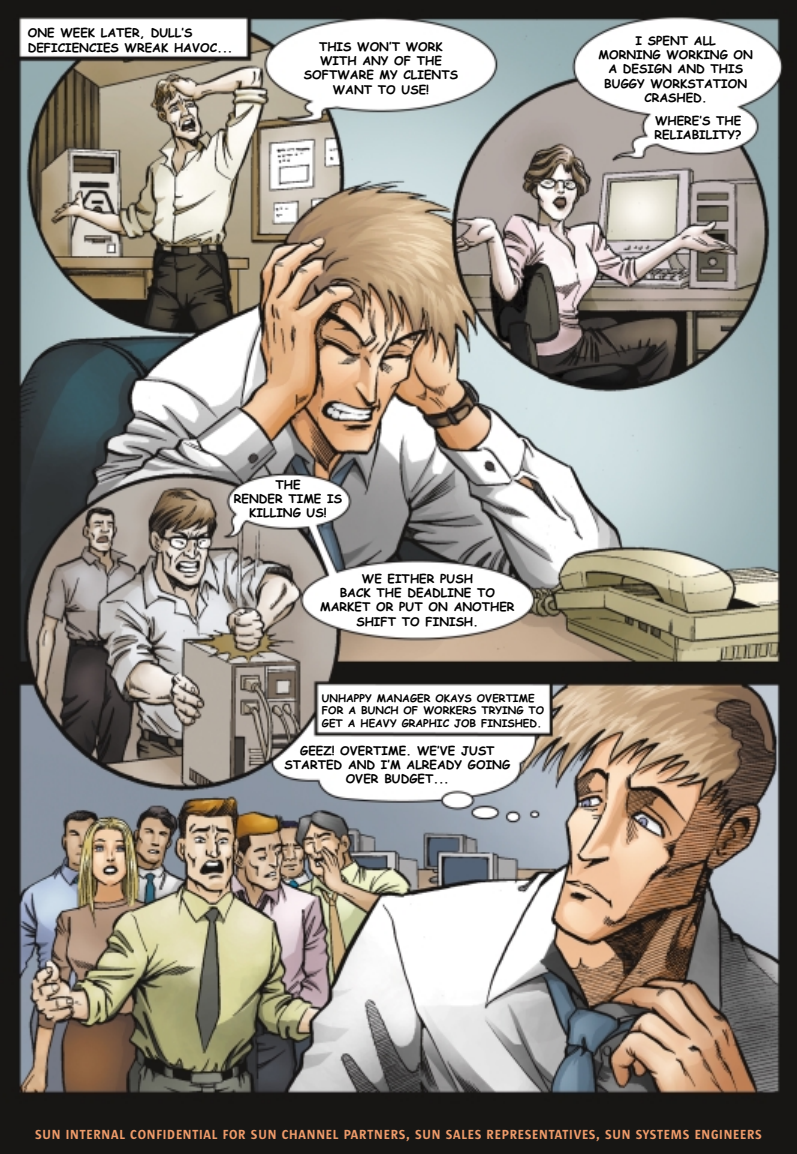
<style>
.page{position:relative;width:797px;height:1154px;background:#fff}
.page>*{position:absolute;margin:0;border:0;box-sizing:border-box;transform-origin:0 0}
.t1{font:600 13.5px "Sun Sans";letter-spacing:.06em;color:#ee9b6a}
.t2{font:700 12px/14.2px "Comic Sans MS";color:#000;text-align:center}
.t3{font:700 10.5px/12.8px "Comic Sans MS";color:#000}
</style>
<div class="page">
<img style="left:0;top:0;width:796px;height:1153px">
<p class="t2" style="left:28px;top:27px;width:206px;text-align:left">ONE WEEK LATER, DULL’S<br>DEFICIENCIES WREAK HAVOC...</p>
<p class="t2" style="left:304px;top:41px;width:156px">THIS WON’T WORK<br>WITH ANY OF THE<br>SOFTWARE MY CLIENTS<br>WANT TO USE!</p>
<p class="t2" style="left:598px;top:35px;width:156px">I SPENT ALL<br>MORNING WORKING ON<br>A DESIGN AND THIS<br>BUGGY WORKSTATION<br>CRASHED.</p>
<p class="t2" style="left:654px;top:115px;width:89px;text-align:left">WHERE’S THE<br>RELIABILITY?</p>
<p class="t2" style="left:234px;top:479px;width:110px">THE<br>RENDER TIME IS<br>KILLING US!</p>
<p class="t2" style="left:320px;top:572px;width:196px">WE EITHER PUSH<br>BACK THE DEADLINE TO<br>MARKET OR PUT ON ANOTHER<br>SHIFT TO FINISH.</p>
<p class="t3" style="left:322px;top:692px;width:224px">UNHAPPY MANAGER OKAYS OVERTIME<br>FOR A BUNCH OF WORKERS TRYING TO<br>GET A HEAVY GRAPHIC JOB FINISHED.</p>
<p class="t2" style="left:284px;top:744px;width:227px">GEEZ! OVERTIME. WE’VE JUST<br>STARTED AND I’M ALREADY GOING<br>OVER BUDGET...</p>
<p class="t1" style="left:35px;top:1130px;width:728px">SUN INTERNAL CONFIDENTIAL FOR SUN CHANNEL PARTNERS, SUN SALES REPRESENTATIVES, SUN SYSTEMS ENGINEERS</p>
</div>
